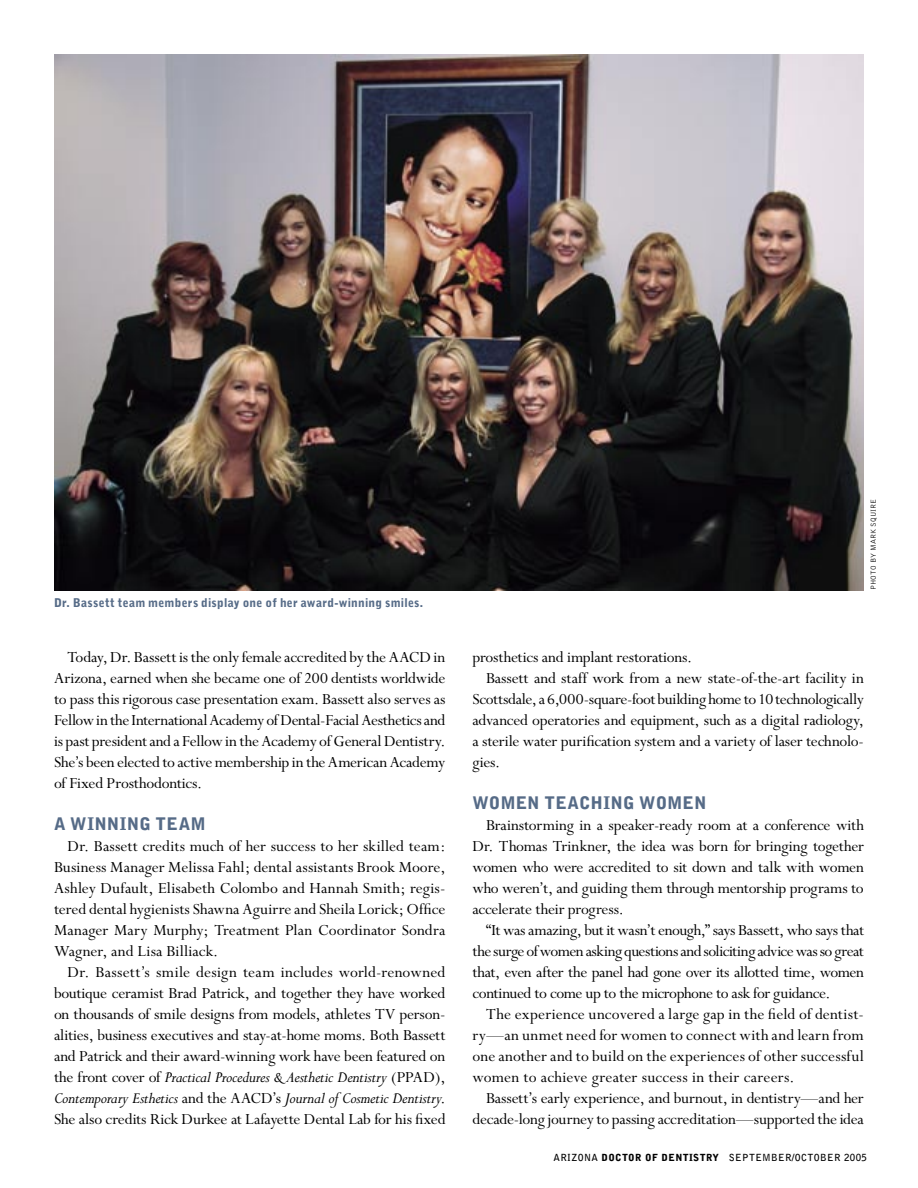
<style>
.page{position:relative;width:918px;height:1188px;background:#fff}
.page>*{position:absolute;margin:0;border:0;box-sizing:border-box;transform-origin:0 0}
.Text{font:17.25px/21px "Perpetua";letter-spacing:-.01em;color:#000;text-align:justify}
.Article_Subheads{font:900 17.25px "Bell Gothic";letter-spacing:.005em;color:#566b87}
.t1{font:900 12px "Bell Gothic";letter-spacing:.02em;color:#566b87}
.t2{font:700 9.75px "Bell Gothic";letter-spacing:.04em;color:#000}
.Photo_Credit{font:300 7.5px "Bell Gothic";letter-spacing:.015em;color:#000}
.s1{font-style:italic}
.s2{font-weight:900}
</style>
<div class="page">
<img style="left:54px;top:54px;width:810px;height:536px">
<p class="t1" style="left:54px;top:596px;width:371px">Dr. Bassett team members display one of her award-winning smiles.</p>
<p class="Text" style="left:54px;top:647px;width:393px;text-indent:14px">Today, Dr. Bassett is the only female accredited by the AACD in Arizona, earned when she became one of 200 dentists worldwide to pass this rigorous case presentation exam. Bassett also serves as Fellow in the International Academy of Dental-Facial Aesthetics and is past president and a Fellow in the Academy of General Dentistry.<br>She’s been elected to active membership in the American Academy of Fixed Prosthodontics.</p>
<p class="Article_Subheads" style="left:54px;top:814px;width:153px">A WINNING TEAM</p>
<p class="Text" style="left:54px;top:836px;width:393px;text-indent:14px">Dr. Bassett credits much of her success to her skilled team:<br>Business Manager Melissa Fahl; dental assistants Brook Moore, Ashley Dufault, Elisabeth Colombo and Hannah Smith; regis&shy;tered dental hygienists Shawna Aguirre and Sheila Lorick; Office Manager Mary Murphy; Treatment Plan Coordinator Sondra Wagner, and Lisa Billiack.</p>
<p class="Text" style="left:54px;top:962px;width:393px;text-indent:14px">Dr. Bassett’s smile design team includes world-renowned boutique ceramist Brad Patrick, and together they have worked on thousands of smile designs from models, athletes TV person&shy;alities, business executives and stay-at-home moms. Both Bassett and Patrick and their award-winning work have been featured on the front cover of <span class="s1">Practical Procedures &amp; Aesthetic Dentistry</span> (PPAD), <span class="s1">Contemporary Esthetics</span> and the AACD’s <span class="s1">Journal of Cosmetic Dentistry</span>.<br>She also credits Rick Durkee at Lafayette Dental Lab for his fixed</p>
<p class="Photo_Credit" style="left:869px;top:590px;width:93px;rotate:-90deg">PHOTO BY MARK SQUIRE</p>
<p class="Text" style="left:472px;top:647px;width:221px">prosthetics and implant restorations.</p>
<p class="Text" style="left:472px;top:668px;width:393px;text-indent:14px">Bassett and staff work from a new state-of-the-art facility in Scottsdale, a 6,000-square-foot building home to 10 technologically advanced operatories and equipment, such as a digital radiology, a sterile water purification system and a variety of laser technolo&shy;gies.</p>
<p class="Article_Subheads" style="left:472px;top:793px;width:236px">WOMEN TEACHING WOMEN</p>
<p class="Text" style="left:472px;top:815px;width:393px;text-indent:14px">Brainstorming in a speaker-ready room at a conference with Dr. Thomas Trinkner, the idea was born for bringing together women who were accredited to sit down and talk with women who weren’t, and guiding them through mentorship programs to accelerate their progress.</p>
<p class="Text" style="left:472px;top:920px;width:393px;text-indent:14px">“It was amazing, but it wasn’t enough,” says Bassett, who says that the surge of women asking questions and soliciting advice was so great that, even after the panel had gone over its allotted time, women continued to come up to the microphone to ask for guidance.</p>
<p class="Text" style="left:472px;top:1004px;width:393px;text-indent:14px">The experience uncovered a large gap in the field of dentist&shy;ry—an unmet need for women to connect with and learn from one another and to build on the experiences of other successful women to achieve greater success in their careers.</p>
<p class="Text" style="left:472px;top:1088px;width:393px;text-align:right">Bassett’s early experience, and burnout, in dentistry—and her decade-long journey to passing accreditation—supported the idea</p>
<p class="t2" style="left:553px;top:1151px;width:315px">ARIZONA <span class="s2">DOCTOR OF DENTISTRY</span> SEPTEMBER/OCTOBER 2005</p>
</div>
